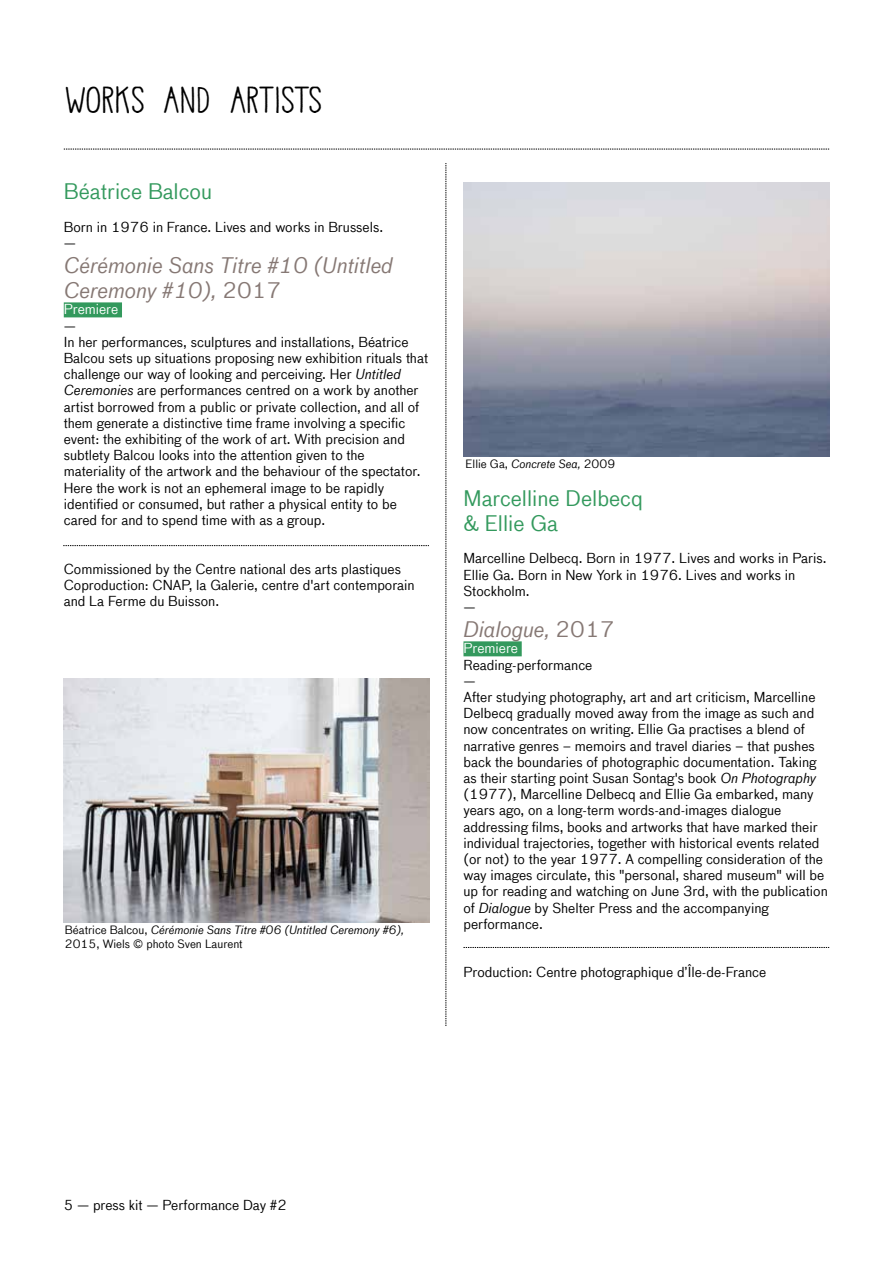
<style>
.page{position:relative;width:893px;height:1263px;background:#fff}
.page>*{position:absolute;margin:0;border:0;box-sizing:border-box;transform-origin:0 0}
.t1{font:37.5px "Maingauche";letter-spacing:-.045em;color:#000}
.t2{font:italic 21px/25.2px "Bau Offc";color:#867874}
.t3{font:21px/25.2px "Bau Offc";color:#33995d}
.t4{font:13.5px/16.2px "Bau Offc";color:#000}
.t5{font:13.5px "Bau Offc";color:#fff}
.t6{font:11.25px/13.5px "Bau Offc";color:#000}
.s1{font-style:normal}
.s2{font-style:italic}
</style>
<div class="page">
<svg style="left:64px;top:149px;width:765px;height:1px"></svg>
<svg style="left:63px;top:545px;width:366px;height:1px"></svg>
<div style="left:64px;top:302px;width:58px;height:15px;background:#33995d"></div>
<div style="left:463px;top:641px;width:59px;height:15px;background:#33995d"></div>
<svg style="left:463px;top:947px;width:366px;height:1px"></svg>
<img style="left:64px;top:678px;width:365px;height:244px">
<img style="left:463px;top:182px;width:366px;height:274px">
<svg style="left:446px;top:163px;width:1px;height:863px"></svg>
<h1 class="t1" style="left:64px;top:79px;width:261px">WORKS AND ARTISTS</h1>
<h2 class="t3" style="left:64px;top:179px;width:150px">Béatrice Balcou</h2>
<p class="t4" style="left:64px;top:219px;width:321px">Born in 1976 in France. Lives and works in Brussels. —</p>
<h2 class="t2" style="left:64px;top:253px;width:330px">Cérémonie Sans Titre #10 (Untitled<br>Ceremony #10), <span class="s1">2017</span></h2>
<p class="t5" style="left:64px;top:302px;width:56px">Premiere</p>
<p class="t4" style="left:64px;top:318px;width:366px">—<br>In her performances, sculptures and installations, Béatrice Balcou sets up situations proposing new exhibition rituals that challenge our way of looking and perceiving. Her <span class="s2">Untitled Ceremonies</span> are performances centred on a work by another artist borrowed from a public or private collection, and all of them generate a distinctive time frame involving a specific event: the exhibiting of the work of art. With precision and subtlety Balcou looks into the attention given to the materiality of the artwork and the behaviour of the spectator.<br>Here the work is not an ephemeral image to be rapidly identified or consumed, but rather a physical entity to be cared for and to spend time with as a group.</p>
<p class="t4" style="left:64px;top:561px;width:352px">Commissioned by the Centre national des arts plastiques<br>Coproduction: CNAP, la Galerie, centre d'art contemporain and La Ferme du Buisson.</p>
<p class="t6" style="left:65px;top:923px;width:341px">Béatrice Balcou, <span class="s2">Cérémonie Sans Titre #06 (Untitled Ceremony #6),<br></span>2015, Wiels © photo Sven Laurent</p>
<p class="t6" style="left:466px;top:458px;width:151px">Ellie Ga, <span class="s2">Concrete Sea,</span> 2009</p>
<h2 class="t3" style="left:463px;top:486px;width:181px">Marcelline Delbecq &amp; Ellie Ga</h2>
<p class="t4" style="left:463px;top:550px;width:365px">Marcelline Delbecq. Born in 1977. Lives and works in Paris.<br>Ellie Ga. Born in New York in 1976. Lives and works in<br>Stockholm.<br>—</p>
<h2 class="t2" style="left:463px;top:617px;width:152px">Dialogue, <span class="s1">2017</span></h2>
<p class="t5" style="left:463px;top:640px;width:56px">Premiere</p>
<p class="t4" style="left:463px;top:657px;width:366px">Reading-performance<br>—<br>After studying photography, art and art criticism, Marcelline Delbecq gradually moved away from the image as such and now concentrates on writing. Ellie Ga practises a blend of narrative genres – memoirs and travel diaries – that pushes back the boundaries of photographic documentation. Taking as their starting point Susan Sontag's book <span class="s2">On Photography </span>(1977), Marcelline Delbecq and Ellie Ga embarked, many years ago, on a long-term words-and-images dialogue addressing films, books and artworks that have marked their individual trajectories, together with historical events related (or not) to the year 1977. A compelling consideration of the way images circulate, this "personal, shared museum" will be up for reading and watching on June 3rd, with the publication of <span class="s2">Dialogue</span> by Shelter Press and the accompanying performance.</p>
<p class="t4" style="left:463px;top:964px;width:304px">Production: Centre photographique d’Île-de-France</p>
<p class="t4" style="left:64px;top:1197px;width:225px">5 — press kit — Performance Day #2</p>
</div>
